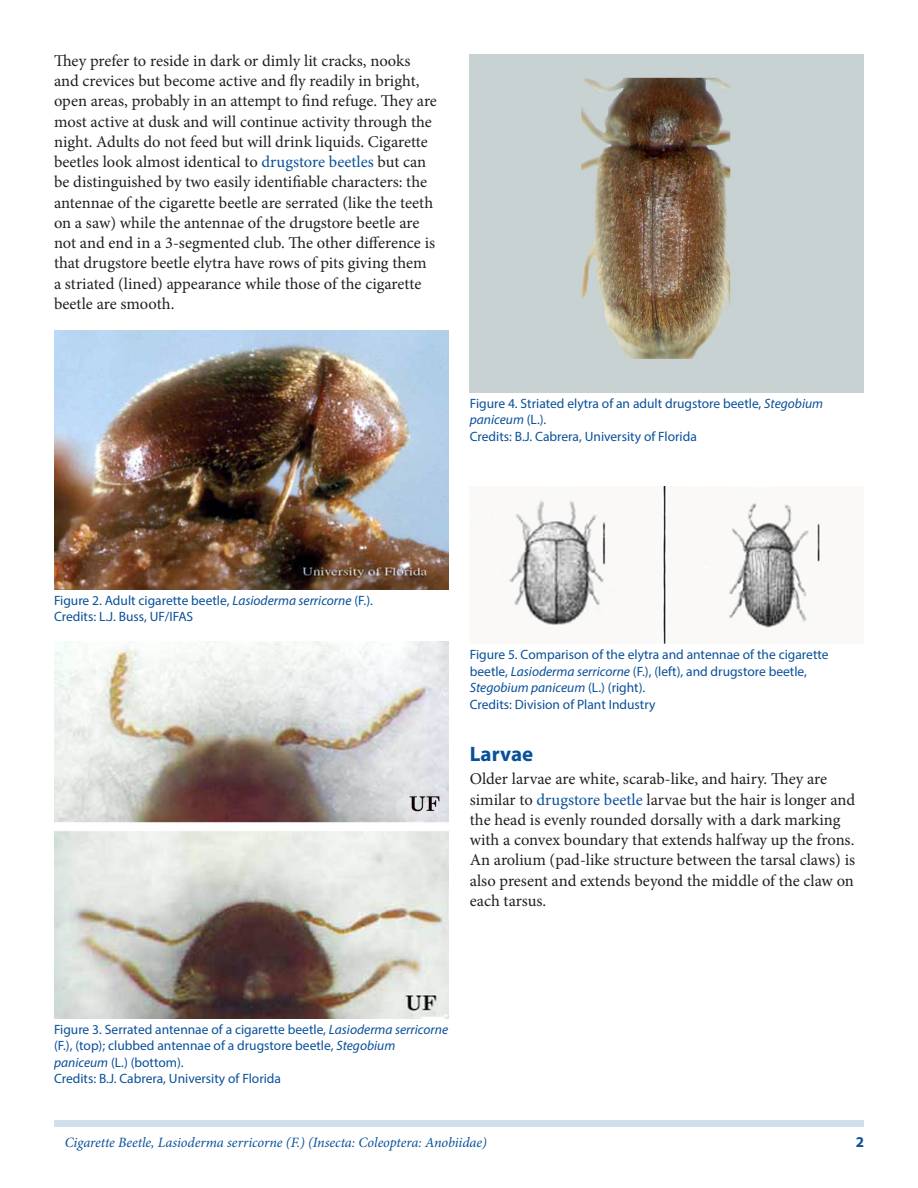
<style>
.page{position:relative;width:918px;height:1188px;background:#fff}
.page>*{position:absolute;margin:0;border:0;box-sizing:border-box;transform-origin:0 0}
.SectionHeading1{font:700 21px "Myriad Pro";color:#09509a}
.Paragraph{font:16.5px/20.2px "Minion Pro";color:#231f20}
.t1{font:700 15px "Myriad Pro";color:#09509a}
.RunningTitleItalics{font:italic 14.25px "Minion Pro";letter-spacing:-.005em;color:#09509a}
.FigureCaption{font:13.5px/16.5px "Myriad Pro";color:#09509a}
.s1{color:#09509a}
.s2{font-style:italic}
</style>
<div class="page">
<div style="left:54px;top:1120px;width:810px;height:7px;background:#d0dfeb"></div>
<img style="left:54px;top:330px;width:394px;height:259px">
<img style="left:54px;top:642px;width:394px;height:376px">
<img style="left:470px;top:54px;width:394px;height:338px">
<img style="left:484px;top:486px;width:338px;height:158px">
<p class="Paragraph" style="left:54px;top:51px;width:384px">They prefer to reside in dark or dimly lit cracks, nooks and crevices but become active and fly readily in bright, open areas, probably in an attempt to find refuge. They are most active at dusk and will continue activity through the night. Adults do not feed but will drink liquids. Cigarette beetles look almost identical to <span class="s1">drugstore beetles</span> but can be distinguished by two easily identifiable characters: the antennae of the cigarette beetle are serrated (like the teeth on a saw) while the antennae of the drugstore beetle are not and end in a 3-segmented club. The other difference is that drugstore beetle elytra have rows of pits giving them a striated (lined) appearance while those of the cigarette beetle are smooth.</p>
<p class="FigureCaption" style="left:470px;top:395px;width:355px">Figure 4. Striated elytra of an adult drugstore beetle, <span class="s2">Stegobium paniceum</span> (L.).</p>
<p class="FigureCaption" style="left:470px;top:428px;width:229px">Credits: B.J. Cabrera, University of Florida</p>
<p class="FigureCaption" style="left:54px;top:592px;width:320px">Figure 2. Adult cigarette beetle, <span class="s2">Lasioderma serricorne</span> (F.).</p>
<p class="FigureCaption" style="left:54px;top:608px;width:141px">Credits: L.J. Buss, UF/IFAS</p>
<p class="FigureCaption" style="left:470px;top:646px;width:360px">Figure 5. Comparison of the elytra and antennae of the cigarette beetle, <span class="s2">Lasioderma serricorne</span> (F.), (left), and drugstore beetle,<br><span class="s2">Stegobium paniceum</span> (L.) (right).</p>
<p class="FigureCaption" style="left:470px;top:696px;width:187px">Credits: Division of Plant Industry</p>
<p class="SectionHeading1" style="left:470px;top:740px;width:65px">Larvae</p>
<p class="Paragraph" style="left:470px;top:769px;width:387px">Older larvae are white, scarab-like, and hairy. They are similar to <span class="s1">drugstore beetle</span> larvae but the hair is longer and the head is evenly rounded dorsally with a dark marking with a convex boundary that extends halfway up the frons.<br>An arolium (pad-like structure between the tarsal claws) is also present and extends beyond the middle of the claw on each tarsus.</p>
<p class="FigureCaption" style="left:54px;top:1021px;width:396px">Figure 3. Serrated antennae of a cigarette beetle, <span class="s2">Lasioderma serricorne </span>(F.), (top); clubbed antennae of a drugstore beetle, <span class="s2">Stegobium paniceum</span> (L.) (bottom).</p>
<p class="FigureCaption" style="left:54px;top:1070px;width:229px">Credits: B.J. Cabrera, University of Florida</p>
<p class="RunningTitleItalics" style="left:65px;top:1133px;width:424px">Cigarette Beetle, Lasioderma serricorne (F.) (Insecta: Coleoptera: Anobiidae)</p>
<p class="t1" style="left:856px;top:1133px;width:10px">2</p>
</div>
